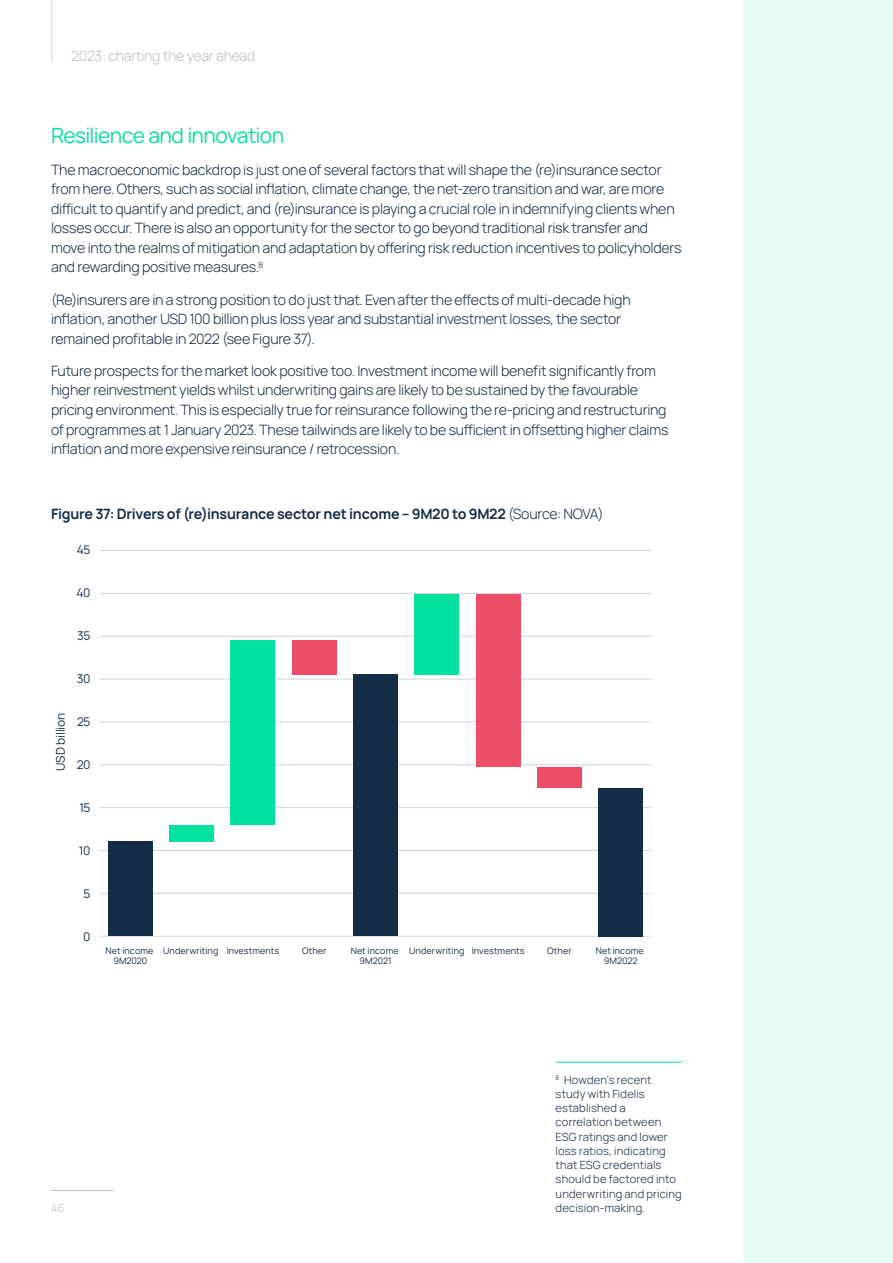
<style>
.page{position:relative;width:893px;height:1263px;background:#fff}
.page>*{position:absolute;margin:0;border:0;box-sizing:border-box;transform-origin:0 0}
.Body{font:21px "Manrope";letter-spacing:-.03em;color:#00e09e}
.Body-2{font:300 14.25px/19.5px "Manrope";letter-spacing:-.015em;color:#152c46}
.Body-3{font:700 14.25px "Manrope";letter-spacing:-.015em;color:#152c46}
.Body-4{font:300 14.25px "Manrope";letter-spacing:-.02em;color:#b9c0c7}
.t1{font:12px "Manrope";letter-spacing:-.015em;color:#152c46}
.Footer___Folios{font:300 11.25px/14.2px "Manrope";letter-spacing:.01em;color:#152c46}
.Footer___Folios-2{font:300 11.25px "Manrope";color:#b9c0c7}
.t2{font:9px/10.8px "Manrope";letter-spacing:.01em;color:#152c46;text-align:center}
.s1{font-weight:300}
</style>
<div class="page">
<div style="left:745px;top:0;width:148px;height:1263px;background:#e6fcf5"></div>
<hr style="left:51px;top:1190px;width:63px;height:1px;background:#b9c0c7">
<hr style="left:556px;top:1062px;width:126px;height:1px;background:#00e09e">
<hr style="left:100px;top:936px;width:551px;height:1px;background:#d0d5da">
<hr style="left:100px;top:893px;width:551px;height:1px;background:#d0d5da">
<hr style="left:100px;top:850px;width:551px;height:1px;background:#d0d5da">
<hr style="left:100px;top:807px;width:551px;height:1px;background:#d0d5da">
<hr style="left:100px;top:722px;width:551px;height:1px;background:#d0d5da">
<hr style="left:100px;top:679px;width:551px;height:1px;background:#d0d5da">
<hr style="left:100px;top:636px;width:551px;height:1px;background:#d0d5da">
<hr style="left:100px;top:593px;width:551px;height:1px;background:#d0d5da">
<hr style="left:100px;top:550px;width:551px;height:1px;background:#d0d5da">
<hr style="left:100px;top:764px;width:551px;height:1px;background:#d0d5da">
<div style="left:170px;top:825px;width:44px;height:16px;background:#00e09e"></div>
<div style="left:231px;top:640px;width:44px;height:185px;background:#00e09e"></div>
<div style="left:292px;top:640px;width:44px;height:34px;background:#ed4d66"></div>
<div style="left:353px;top:674px;width:45px;height:262px;background:#152c46"></div>
<div style="left:415px;top:594px;width:44px;height:80px;background:#00e09e"></div>
<div style="left:476px;top:594px;width:44px;height:173px;background:#ed4d66"></div>
<div style="left:537px;top:767px;width:44px;height:21px;background:#ed4d66"></div>
<div style="left:108px;top:841px;width:44px;height:95px;background:#152c46"></div>
<div style="left:599px;top:788px;width:44px;height:148px;background:#152c46"></div>
<hr style="left:51px;top:0;width:2px;height:61px;background:#dcdfe3">
<p class="Body-4" style="left:71px;top:48px;width:186px">2023: charting the year ahead</p>
<p class="Body" style="left:51px;top:123px;width:235px">Resilience and innovation</p>
<p class="Body-2" style="left:51px;top:160px;width:632px">The macroeconomic backdrop is just one of several factors that will shape the (re)insurance sector from here. Others, such as social inflation, climate change, the net-zero transition and war, are more difficult to quantify and predict, and (re)insurance is playing a crucial role in indemnifying clients when losses occur. There is also an opportunity for the sector to go beyond traditional risk transfer and move into the realms of mitigation and adaptation by offering risk reduction incentives to policyholders and rewarding positive measures.<sup>8</sup></p>
<p class="Body-2" style="left:51px;top:290px;width:581px">(Re)insurers are in a strong position to do just that. Even after the effects of multi-decade high inflation, another USD 100 billion plus loss year and substantial investment losses, the sector remained profitable in 2022 (see Figure 37).</p>
<p class="Body-2" style="left:51px;top:361px;width:619px">Future prospects for the market look positive too. Investment income will benefit significantly from higher reinvestment yields whilst underwriting gains are likely to be sustained by the favourable pricing environment. This is especially true for reinsurance following the re-pricing and restructuring of programmes at 1 January 2023. These tailwinds are likely to be sufficient in offsetting higher claims inflation and more expensive reinsurance / retrocession.</p>
<p class="Body-3" style="left:51px;top:504px;width:554px">Figure 37: Drivers of (re)insurance sector net income – 9M20 to 9M22 <span class="s1">(Source: NOVA)</span></p>
<p class="t1" style="left:77px;top:543px;width:15px">45</p>
<p class="t1" style="left:76px;top:586px;width:16px">40</p>
<p class="t1" style="left:77px;top:629px;width:15px">35</p>
<p class="t1" style="left:53px;top:771px;width:60px;rotate:-90deg">USD billion</p>
<p class="t1" style="left:77px;top:672px;width:15px">30</p>
<p class="t1" style="left:77px;top:715px;width:15px">25</p>
<p class="t1" style="left:77px;top:758px;width:15px">20</p>
<p class="t1" style="left:79px;top:801px;width:13px">15</p>
<p class="t1" style="left:79px;top:844px;width:13px">10</p>
<p class="t1" style="left:84px;top:887px;width:8px">5</p>
<p class="t1" style="left:83px;top:930px;width:9px">0</p>
<p class="t2" style="left:106px;top:945px;width:49px">Net income<br>9M2020</p>
<p class="t2" style="left:163px;top:945px;width:118px">Underwriting Investments</p>
<p class="t2" style="left:302px;top:945px;width:26px">Other</p>
<p class="t2" style="left:351px;top:945px;width:49px">Net income<br>9M2021</p>
<p class="t2" style="left:409px;top:945px;width:117px">Underwriting Investments</p>
<p class="t2" style="left:547px;top:945px;width:26px">Other</p>
<p class="t2" style="left:596px;top:945px;width:49px">Net income<br>9M2022</p>
<p class="Footer___Folios-2" style="left:51px;top:1201px;width:15px">46</p>
<p class="Footer___Folios" style="left:556px;top:1073px;width:128px"><sup>8</sup> Howden’s recent study with Fidelis established a correlation between<br>ESG ratings and lower loss ratios, indicating that ESG credentials should be factored into underwriting and pricing decision-making.</p>
</div>
